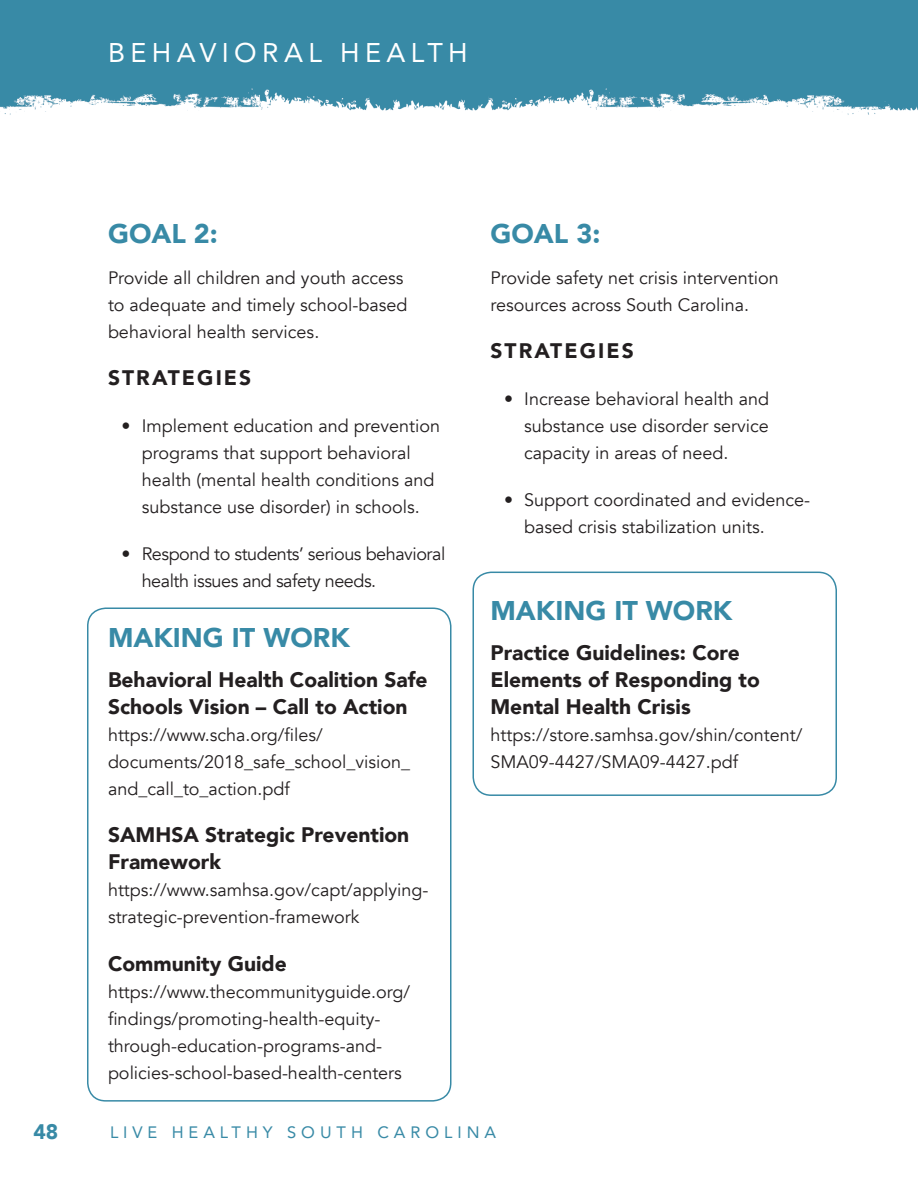
<style>
.page{position:relative;width:918px;height:1188px;background:#fff}
.page>*{position:absolute;margin:0;border:0;box-sizing:border-box;transform-origin:0 0}
.Title_1_-_All_Caps{font:900 27px "Avenir";color:#388aa6}
.Title_Page_P1{font:27px "Avenir";letter-spacing:.2em;color:#fff}
.Title_1{font:900 27px "Avenir";color:#388aa6}
.Boxed_Sub_Head{font:900 21px/27px "Avenir";color:#231f20}
.Title_2{font:900 21px "Avenir";letter-spacing:.1em;color:#231f20}
.t1{font:900 21px "Avenir";color:#388aa6}
.Boxed_Text{font:18px/27px "Avenir";color:#231f20}
.Boxed_Text-2{font:18px/27px "Avenir";letter-spacing:-.025em;color:#231f20}
.t2{font:16.5px "Avenir";letter-spacing:.3em;color:#388aa6}
</style>
<div class="page">
<img style="left:0;top:0;width:918px;height:115px">
<div style="left:87px;top:608px;width:365px;height:494px;border:2px solid #388aa6;border-radius:18px"></div>
<div style="left:472px;top:572px;width:365px;height:224px;border:2px solid #388aa6;border-radius:18px"></div>
<p class="Title_Page_P1" style="left:108px;top:31px;width:361px">BEHAVIORAL HEALTH</p>
<p class="Title_1" style="left:108px;top:210px;width:111px">GOAL 2:</p>
<p class="Boxed_Text" style="left:108px;top:264px;width:301px">Provide all children and youth access to adequate and timely school-based behavioral health services.</p>
<p class="Title_2" style="left:108px;top:359px;width:145px">STRATEGIES</p>
<p class="Boxed_Text" style="left:142px;top:413px;width:300px;text-indent:-20px">• Implement education and prevention programs that support behavioral health (mental health conditions and substance use disorder) in schools.</p>
<p class="Boxed_Text-2" style="left:142px;top:541px;width:305px;text-indent:-20px">• Respond to students’ serious behavioral health issues and safety needs.</p>
<p class="Title_1_-_All_Caps" style="left:108px;top:614px;width:243px">MAKING IT WORK</p>
<p class="Boxed_Sub_Head" style="left:108px;top:666px;width:321px">Behavioral Health Coalition Safe<br>Schools Vision – Call to Action</p>
<p class="Boxed_Text" style="left:108px;top:722px;width:304px">https://www.scha.org/files/ documents/2018_safe_school_vision_ and_call_to_action.pdf</p>
<p class="Boxed_Sub_Head" style="left:108px;top:821px;width:303px">SAMHSA Strategic Prevention<br>Framework</p>
<p class="Boxed_Text" style="left:108px;top:877px;width:322px">https://www.samhsa.gov/capt/applying&shy;strategic-prevention-framework</p>
<p class="Boxed_Sub_Head" style="left:108px;top:949px;width:180px">Community Guide</p>
<p class="Boxed_Text" style="left:108px;top:978px;width:304px">https://www.thecommunityguide.org/ findings/promoting-health-equity&shy;through-education-programs-and&shy;policies-school-based-health-centers</p>
<p class="Title_1" style="left:490px;top:210px;width:111px">GOAL 3:</p>
<p class="Boxed_Text" style="left:490px;top:264px;width:290px">Provide safety net crisis intervention resources across South Carolina.</p>
<p class="Title_2" style="left:490px;top:332px;width:145px">STRATEGIES</p>
<p class="Boxed_Text" style="left:524px;top:386px;width:246px;text-align:justify;text-indent:-20px">• Increase behavioral health and substance use disorder service capacity in areas of need.</p>
<p class="Boxed_Text" style="left:524px;top:487px;width:288px;text-indent:-20px">• Support coordinated and evidence&shy;based crisis stabilization units.</p>
<p class="Title_1_-_All_Caps" style="left:490px;top:587px;width:243px">MAKING IT WORK</p>
<p class="Boxed_Sub_Head" style="left:490px;top:639px;width:271px">Practice Guidelines: Core<br>Elements of Responding to<br>Mental Health Crisis</p>
<p class="Boxed_Text" style="left:490px;top:722px;width:313px">https://store.samhsa.gov/shin/content/<br>SMA09-4427/SMA09-4427.pdf</p>
<p class="t1" style="left:33px;top:1114px;width:26px">48</p>
<p class="t2" style="left:110px;top:1119px;width:388px">LIVE HEALTHY SOUTH CAROLINA</p>
</div>
